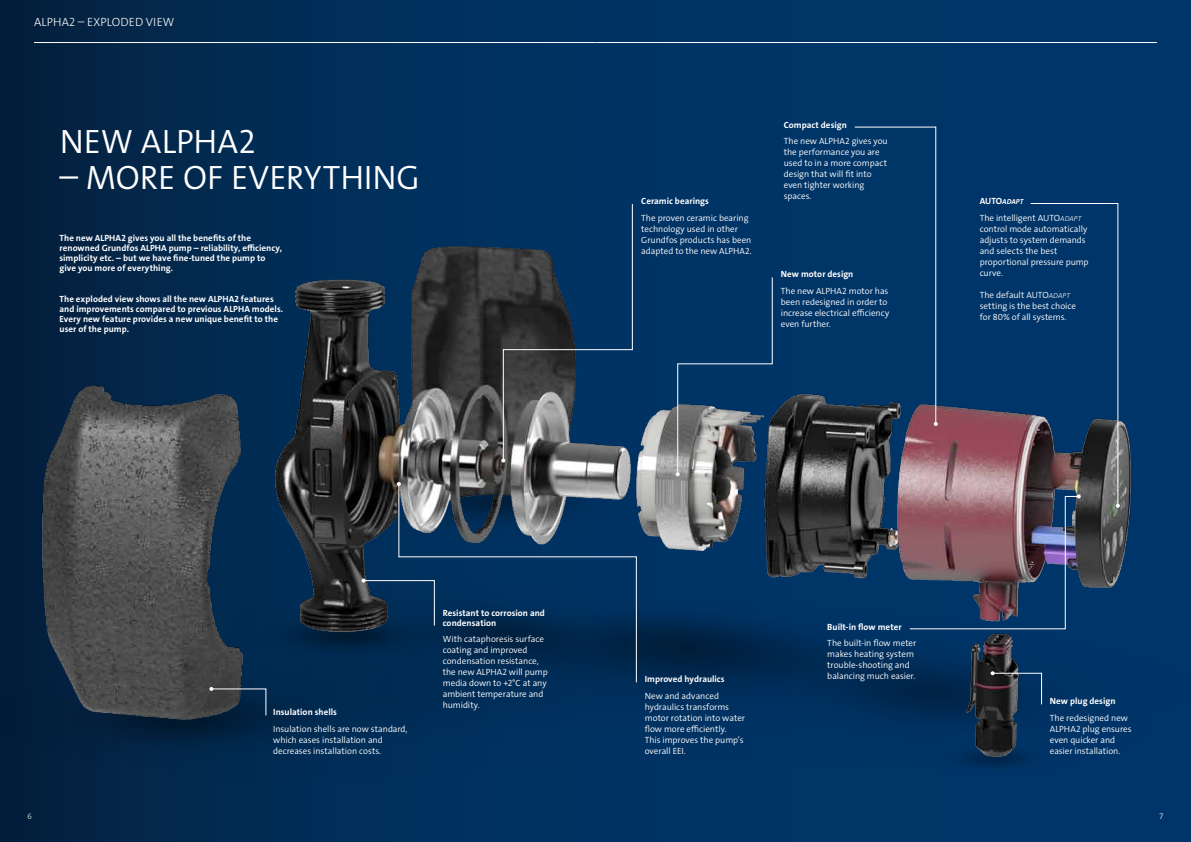
<style>
.page{position:relative;width:1191px;height:842px;background:#fff}
.page>*{position:absolute;margin:0;border:0;box-sizing:border-box;transform-origin:0 0}
.t1{font:34px "Grundfos The Sans V2 OT 4 SL";letter-spacing:-.005em;color:#fff}
.t2{font:12px "Grundfos The Sans V2 OT 3 L";letter-spacing:.015em;color:#fff}
.t3{font:9px/11px "Grundfos The Sans V2 OT 4 SL";letter-spacing:-.005em;color:#fff}
.t4{font:9px/10px "Grundfos The Sans V2 OT 7 B";letter-spacing:.005em;color:#fff}
.t5{font:8px "Grundfos The Sans V2 OT 3 L";color:#fff}
.t6{font:7.2px "Grundfos The Sans V2 OT 3 L Italic";letter-spacing:.015em;color:#fff}
.t7{font:7.2px "Grundfos The Sans V2 OT 7 B Italic";letter-spacing:.005em;color:#fff}
.s1{font-family:"Grundfos The Sans V2 OT 7 B";font-size:9px}
</style>
<div class="page">
<div style="left:0;top:0;width:1191px;height:842px;background:linear-gradient(to right,#022648,#003a72)"></div>
<img style="left:0;top:764px;width:1191px;height:78px">
<img style="left:0;top:198px;width:1191px;height:566px">
<svg style="left:361px;top:579px;width:37px;height:48px;background:#21374b"></svg>
<svg style="left:675px;top:276px;width:98px;height:200px;background:#264a6d"></svg>
<svg style="left:501px;top:203px;width:132px;height:259px;background:#233f59"></svg>
<svg style="left:398px;top:483px;width:239px;height:200px;background:#183d61"></svg>
<svg style="left:397px;top:482px;width:4px;height:4px"></svg>
<svg style="left:990px;top:671px;width:52px;height:34px;background:#273a4f"></svg>
<svg style="left:209px;top:687px;width:58px;height:29px;background:#283b4c"></svg>
<svg style="left:853px;top:126px;width:266px;height:504px;background:#254166"></svg>
<hr style="left:34px;top:42px;width:561px;height:1px;background:#fff">
<hr style="left:595px;top:42px;width:562px;height:1px;background:#fff">
<h2 class="t2" style="left:34px;top:14px;width:142px">ALPHA2 – EXPLODED VIEW</h2>
<h1 class="t1" style="left:60px;top:119px;width:197px">N ew ALPHA2</h1>
<h1 class="t1" style="left:60px;top:155px;width:357px">– more of everyth ing</h1>
<p class="t4" style="left:60px;top:233px;width:224px">The new ALPHA2 gives you all the benefits of the renowned Grundfos ALPHA pump – reliability, efficiency, simplicity etc. – but we have fine-tuned the pump to give you more of everything.</p>
<p class="t4" style="left:60px;top:294px;width:225px">The exploded view shows all the new ALPHA2 features and improvements compared to previous ALPHA models.<br>Every new feature provides a new unique benefit to the user of the pump.</p>
<p class="t4" style="left:641px;top:196px;width:69px">Ceramic bearings</p>
<p class="t3" style="left:641px;top:212px;width:112px">The proven ceramic bearing technology used in other<br>Grundfos products has been adapted to the new ALPHA2.</p>
<p class="t4" style="left:784px;top:120px;width:65px">Compact design</p>
<p class="t3" style="left:784px;top:136px;width:105px">The new ALPHA2 gives you the performance you are used to in a more compact design that will fit into even tighter working spaces.</p>
<p class="t4" style="left:781px;top:269px;width:74px">New motor design</p>
<p class="t3" style="left:781px;top:286px;width:110px">The new ALPHA2 motor has been redesigned in order to increase electrical efficiency even further.</p>
<p class="t7" style="left:979px;top:197px;width:45px"><span class="s1">AUTO</span>ADAPT</p>
<p class="t3" style="left:979px;top:212px;width:65px">The intelligent AUTO</p>
<p class="t6" style="left:1060px;top:214px;width:23px">ADAPT</p>
<p class="t3" style="left:979px;top:223px;width:110px">control mode automatically adjusts to system demands and selects the best proportional pressure pump curve.</p>
<p class="t3" style="left:979px;top:289px;width:54px">The default AUTO</p>
<p class="t6" style="left:1048px;top:291px;width:23px">ADAPT</p>
<p class="t3" style="left:979px;top:300px;width:98px">setting is the best choice for 80% of all systems.</p>
<p class="t4" style="left:273px;top:707px;width:65px">Insulation shells</p>
<p class="t3" style="left:273px;top:724px;width:136px">I nsulation shells are now standard, which eases installation and decreases installation costs.</p>
<p class="t4" style="left:443px;top:608px;width:104px">Resistant to corrosion and condensation</p>
<p class="t3" style="left:443px;top:634px;width:106px">With cataphoresis surface coating and improved condensation resistance, the new ALPHA2 will pump media down to +2°C at any ambient temperature and humidity.</p>
<p class="t4" style="left:645px;top:674px;width:81px">Improved hydraulics</p>
<p class="t3" style="left:645px;top:690px;width:102px">New and advanced hydraulics transforms motor rotation into water flow more efficiently.<br>This improves the pump’s overall EEI.</p>
<p class="t4" style="left:827px;top:622px;width:76px">Built-in flow meter</p>
<p class="t3" style="left:827px;top:638px;width:90px">The built-in flow meter makes heating system trouble-shooting and balancing much easier.</p>
<p class="t4" style="left:1049px;top:696px;width:67px">New plug design</p>
<p class="t3" style="left:1049px;top:713px;width:83px">The redesigned new<br>ALPHA2 plug ensures even quicker and easier installation.</p>
<p class="t5" style="left:28px;top:811px;width:6px">6</p>
<p class="t5" style="left:1159px;top:811px;width:6px">7</p>
</div>
